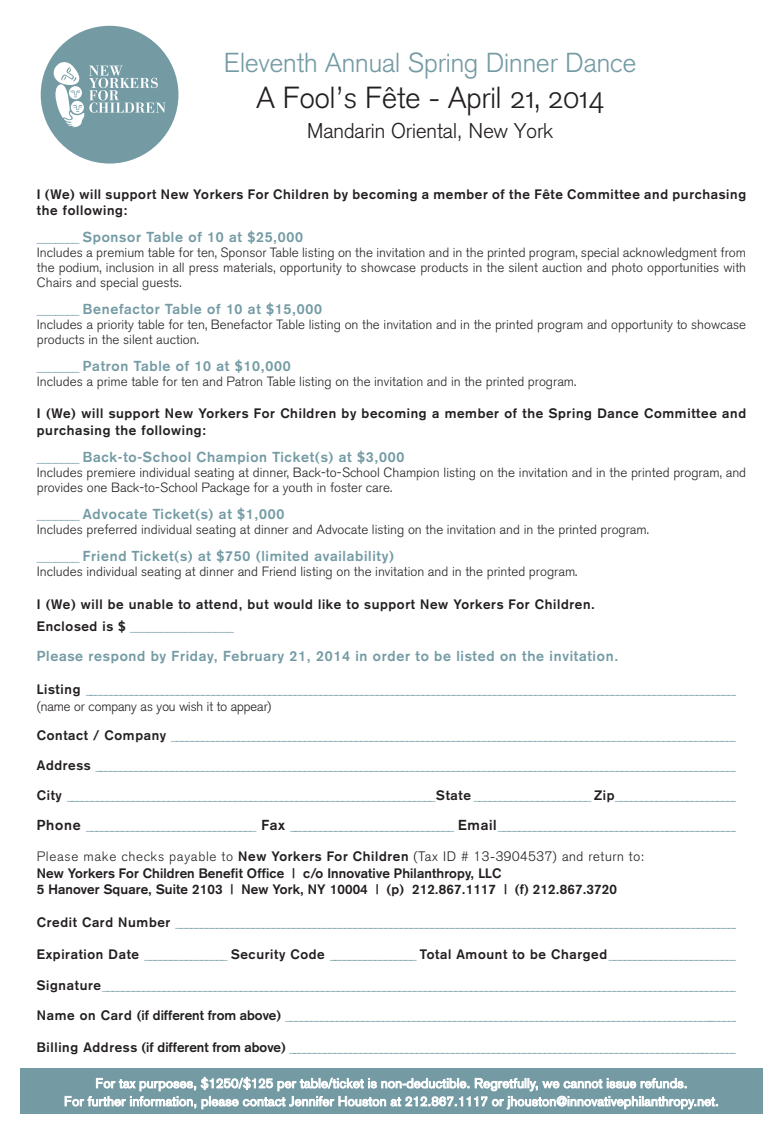
<style>
.page{position:relative;width:783px;height:1134px;background:#fff}
.page>*{position:absolute;margin:0;border:0;box-sizing:border-box;transform-origin:0 0}
.t1{font:300 30px "Akzidenz Grotesk";color:#231f20}
.t2{font:300 27px "Akzidenz Grotesk";color:#749ba4}
.t3{font:300 21px "Akzidenz Grotesk";color:#231f20}
.t4{font:700 14.25px "Akzidenz Grotesk";letter-spacing:.05em;color:#749ba4}
.t5{font:700 13.5px/16.5px "Akzidenz Grotesk";letter-spacing:.05em;color:#231f20}
.t6{font:700 13.5px/16.5px "Akzidenz Grotesk";letter-spacing:.01em;color:#231f20}
.t7{font:300 13.35px/15px "Akzidenz Grotesk BE";color:#231f20}
.t8{font:300 13.35px "Akzidenz Grotesk";color:#231f20}
.t9{font:300 12.75px "Akzidenz Grotesk BE";color:#749ba4}
.s1{font-family:"Akzidenz Grotesk BE Light Os F";font-weight:400}
.s2{font-family:"Akzidenz Grotesk BE";font-weight:300;font-size:12.75px}
.s3{font-family:"Akzidenz Grotesk";font-weight:700;font-size:13.5px;color:#231f20}
.s4{font-family:"Akzidenz Grotesk";font-weight:700;font-size:14.25px;color:#231f20}
.s5{font-family:"Akzidenz Grotesk BE";font-weight:300}
.s6{font-weight:300}
</style>
<div class="page">
<div style="left:20px;top:1068px;width:743px;height:45px;background:#749ba4"></div>
<svg style="left:65px;top:1077px;width:653px;height:32px"></svg>
<div style="left:41px;top:26px;width:137px;height:138px;background:#749ba4;border-radius:50%"></div>
<svg style="left:53px;top:62px;width:112px;height:65px"></svg>
<h2 class="t2" style="left:224px;top:47px;width:414px">Eleventh Annual Spring Dinner Dance</h2>
<h1 class="t1" style="left:256px;top:80px;width:349px">A Fool’s Fête - April <span class="s1">21, 2014</span></h1>
<h3 class="t3" style="left:307px;top:118px;width:248px">Mandarin Oriental, New York</h3>
<p class="t5" style="left:37px;top:186px;width:711px">I (We) will support New Yorkers For Children by becoming a member of the Fête Committee and purchasing the following:</p>
<p class="t4" style="left:37px;top:229px;width:268px"><span class="s2">_______</span> Sponsor Table of 10 at $25,000</p>
<p class="t7" style="left:37px;top:245px;width:711px;text-align:justify">Includes a premium table for ten, Sponsor Table listing on the invitation and in the printed program, special acknowledgment from the podium, inclusion in all press materials, opportunity to showcase products in the silent auction and photo opportunities with Chairs and special guests.</p>
<p class="t4" style="left:37px;top:301px;width:287px"><span class="s2">_______</span> Benefactor Table of 10 at $15,000</p>
<p class="t7" style="left:37px;top:317px;width:711px">Includes a priority table for ten, Benefactor Table listing on the invitation and in the printed program and opportunity to showcase products in the silent auction.</p>
<p class="t4" style="left:37px;top:358px;width:255px"><span class="s2">_______</span> Patron Table of 10 at $10,000</p>
<p class="t7" style="left:37px;top:374px;width:541px">Includes a prime table for ten and Patron Table listing on the invitation and in the printed program.</p>
<p class="t5" style="left:37px;top:405px;width:711px">I (We) will support New Yorkers For Children by becoming a member of the Spring Dance Committee and purchasing the following:</p>
<p class="t4" style="left:37px;top:448px;width:369px"><span class="s2">_______</span> Back-to-School Champion Ticket(s) at $3,000</p>
<p class="t7" style="left:37px;top:465px;width:711px">Includes premiere individual seating at dinner, Back-to-School Champion listing on the invitation and in the printed program, and provides one Back-to-School Package for a youth in foster care.</p>
<p class="t4" style="left:37px;top:505px;width:249px"><span class="s2">_______</span> Advocate Ticket(s) at $1,000</p>
<p class="t7" style="left:37px;top:522px;width:614px">Includes preferred individual seating at dinner and Advocate listing on the invitation and in the printed program.</p>
<p class="t4" style="left:37px;top:547px;width:359px"><span class="s2">_______</span> Friend Ticket(s) at $750 (limited availability)</p>
<p class="t7" style="left:37px;top:564px;width:542px">Includes individual seating at dinner and Friend listing on the invitation and in the printed program.</p>
<p class="t5" style="left:37px;top:596px;width:560px">I (We) will be unable to attend, but would like to support New Yorkers For Children.</p>
<p class="t9" style="left:37px;top:620px;width:199px"><span class="s3">Enclosed is $</span> _________________</p>
<p class="t4" style="left:37px;top:648px;width:583px">Please respond by Friday, February 21, 2014 in order to be listed on the invitation.</p>
<p class="t9" style="left:37px;top:683px;width:710px"><span class="s3">Listing</span> ________________________________________________________________________________________________________________________________</p>
<p class="t8" style="left:37px;top:698px;width:236px">(name or company as you wish it to appear)</p>
<p class="t9" style="left:37px;top:728px;width:708px"><span class="s3">Contact / Company</span> ______________________________________________________________________________________________________________</p>
<p class="t9" style="left:37px;top:758px;width:704px"><span class="s3">Address</span> _____________________________________________________________________________________________________________________________</p>
<p class="t9" style="left:37px;top:788px;width:703px"><span class="s3">City</span> ________________________________________________________________________<span class="s3">State</span> ______________________ <span class="s3">Zip</span>________________________</p>
<p class="t9" style="left:37px;top:818px;width:709px"><span class="s4">Phone</span> _________________________________ <span class="s4">Fax</span> ________________________________ <span class="s4">Email</span> ________________________________________________</p>
<p class="t6" style="left:37px;top:848px;width:609px"><span class="s5">Please make checks payable to</span> New Yorkers For Children <span class="s6">(Tax ID # 13-3904537) and return to:<br></span>New Yorkers For Children Benefit Office | c/o Innovative Philanthropy, LLC<br>5 Hanover Square, Suite 2103 | New York, NY 10004 | (p) 212.867.1117 | (f) 212.867.3720</p>
<p class="t9" style="left:37px;top:916px;width:709px"><span class="s3">Credit Card Number</span> _______________________________________________________________________________________________________________</p>
<p class="t9" style="left:37px;top:947px;width:703px"><span class="s3">Expiration Date</span> ________________ <span class="s3">Security Code</span> _________________ <span class="s3">Total Amount to be Charged</span> _________________________</p>
<p class="t9" style="left:37px;top:979px;width:703px"><span class="s3">Signature</span> ____________________________________________________________________________________________________________________________</p>
<p class="t9" style="left:37px;top:1009px;width:710px"><span class="s3">Name on Card (if different from above)</span> __________________________________________________________________________________________</p>
<p class="t9" style="left:37px;top:1040px;width:703px"><span class="s3">Billing Address (if different from above)</span> ________________________________________________________________________________________</p>
</div>
